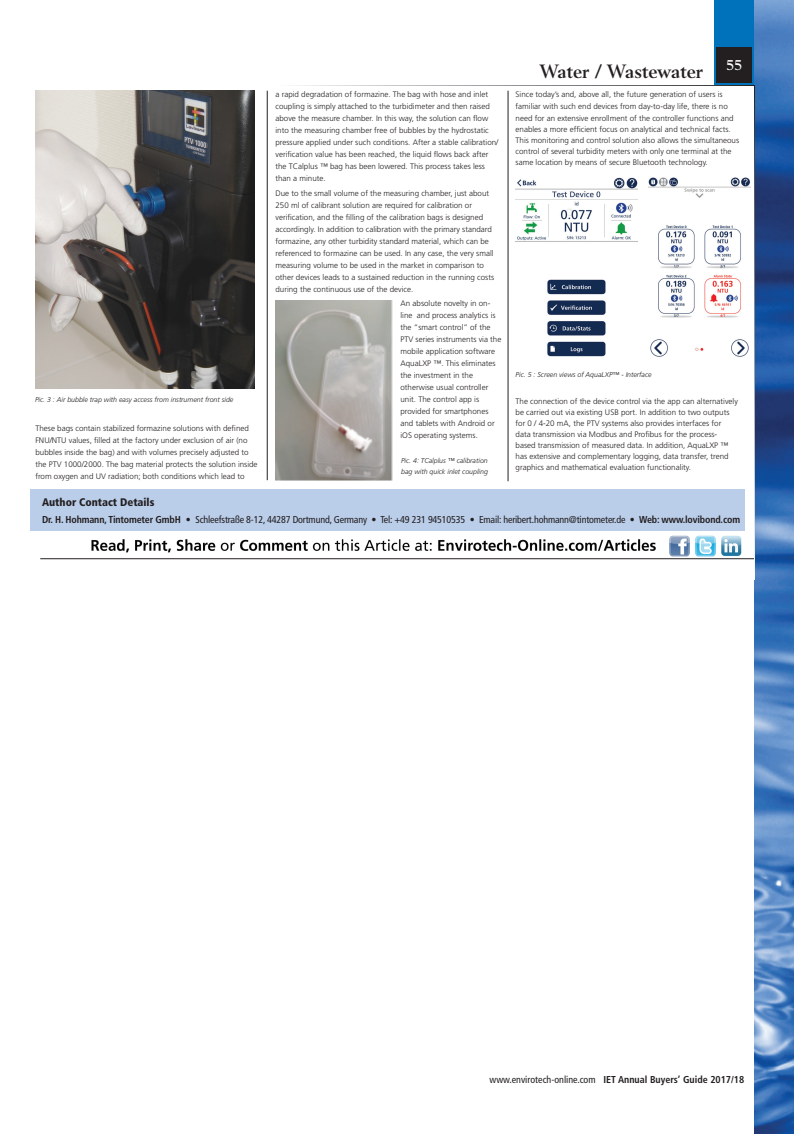
<style>
.page{position:relative;width:794px;height:1134px;background:#fff}
.page>*{position:absolute;margin:0;border:0;box-sizing:border-box;transform-origin:0 0}
.t1{font:700 19px "Berling";color:#231f20}
.t2{font:900 condensed 11px "Frutiger";color:#231f20}
.t3{font:condensed 10px "Frutiger";letter-spacing:-.015em;color:#231f20}
.t4{font:700 condensed 10px "Frutiger";color:#231f20}
.t5{font:300 8px/12px "Frutiger";color:#231f20}
.t6{font:italic 300 7px/11px "Frutiger";color:#231f20}
.s1{font-weight:700}
.s2{font-weight:400}
</style>
<div class="page">
<img style="left:73px;top:535px;width:669px;height:25px">
<div style="left:30px;top:490px;width:715px;height:41px;background:#bacde9"></div>
<hr style="left:267px;top:91px;width:1px;height:389px;background:#231f20">
<hr style="left:508px;top:91px;width:1px;height:390px;background:#231f20">
<img style="left:275px;top:300px;width:117px;height:180px">
<img style="left:35px;top:91px;width:220px;height:298px">
<img style="left:515px;top:177px;width:122px;height:180px">
<img style="left:648px;top:177px;width:102px;height:180px">
<hr style="left:40px;top:558px;width:716px;height:1px;background:#231f20">
<img style="left:754px;top:0;width:40px;height:1134px">
<div style="left:714px;top:0;width:40px;height:85px;background:#0072bc"></div>
<div style="left:717px;top:48px;width:35px;height:35px;background:#231f20"></div>
<svg style="left:296px;top:85px;width:458px;height:1px"></svg>
<svg style="left:754px;top:85px;width:1px;height:494px"></svg>
<p class="t6" style="left:35px;top:394px;width:200px">Pic. 3 : Air bubble trap with easy access from instrument front side</p>
<p class="t5" style="left:35px;top:422px;width:224px">These bags contain stabilized formazine solutions with defined FNU/NTU values, filled at the factory under exclusion of air (no bubbles inside the bag) and with volumes precisely adjusted to the PTV 1000/2000. The bag material protects the solution inside from oxygen and UV radiation; both conditions which lead to</p>
<p class="t5" style="left:275px;top:88px;width:224px">a rapid degradation of formazine. The bag with hose and inlet coupling is simply attached to the turbidimeter and then raised above the measure chamber. In this way, the solution can flow into the measuring chamber free of bubbles by the hydrostatic pressure applied under such conditions. After a stable calibration/ verification value has been reached, the liquid flows back after the TCalplus ™ bag has been lowered. This process takes less than a minute.</p>
<p class="t5" style="left:275px;top:187px;width:220px">Due to the small volume of the measuring chamber, just about 250 ml of calibrant solution are required for calibration or verification, and the filling of the calibration bags is designed accordingly. In addition to calibration with the primary standard formazine, any other turbidity standard material, which can be referenced to formazine can be used. In any case, the very small measuring volume to be used in the market in comparison to other devices leads to a sustained reduction in the running costs during the continuous use of the device.</p>
<p class="t5" style="left:400px;top:298px;width:102px">An absolute novelty in on&shy;line and process analytics is the “smart control” of the<br>PTV series instruments via the mobile application software<br>AquaLXP ™. This eliminates the investment in the otherwise usual controller unit. The control app is provided for smartphones and tablets with Android or iOS operating systems.</p>
<p class="t6" style="left:401px;top:455px;width:88px">Pic. 4: TCalplus ™ calibration bag with quick inlet coupling</p>
<h1 class="t1" style="left:539px;top:60px;width:204px">Water / Wastewater <sup>55</sup></h1>
<p class="t5" style="left:515px;top:88px;width:219px">Since today’s and, above all, the future generation of users is familiar with such end devices from day-to-day life, there is no need for an extensive enrollment of the controller functions and</p>
<p class="t5" style="left:515px;top:124px;width:225px;line-height:11px">enables a more efficient focus on analytical and technical facts.<br>This monitoring and control solution also allows the simultaneous control of several turbidity meters with only one terminal at the same location by means of secure Bluetooth technology.</p>
<p class="t6" style="left:515px;top:369px;width:138px">Pic. 5 : Screen views of AquaLXP™ - Interface</p>
<p class="t5" style="left:515px;top:396px;width:224px;line-height:11px">The connection of the device control via the app can alternatively be carried out via existing USB port. In addition to two outputs for 0 / 4-20 mA, the PTV systems also provides interfaces for data transmission via Modbus and Profibus for the process&shy;based transmission of measured data. In addition, AquaLXP ™ has extensive and complementary logging, data transfer, trend graphics and mathematical evaluation functionality.</p>
<h2 class="t2" style="left:42px;top:496px;width:114px">Author Contact Details</h2>
<p class="t3" style="left:42px;top:514px;width:699px"><span class="s1">Dr. H. Hohmann, Tintometer GmbH •</span> Schleefstraße 8-12, 44287 Dortmund, Germany • Tel: +49 231 94510535 • Email: heribert.hohmann@tintometer.de • <span class="s1">Web: www.lovibond.com</span></p>
<p class="t4" style="left:489px;top:1074px;width:256px"><span class="s2">www.envirotech-online.com</span> IET Annual Buyers’ Guide 2017/18</p>
</div>
